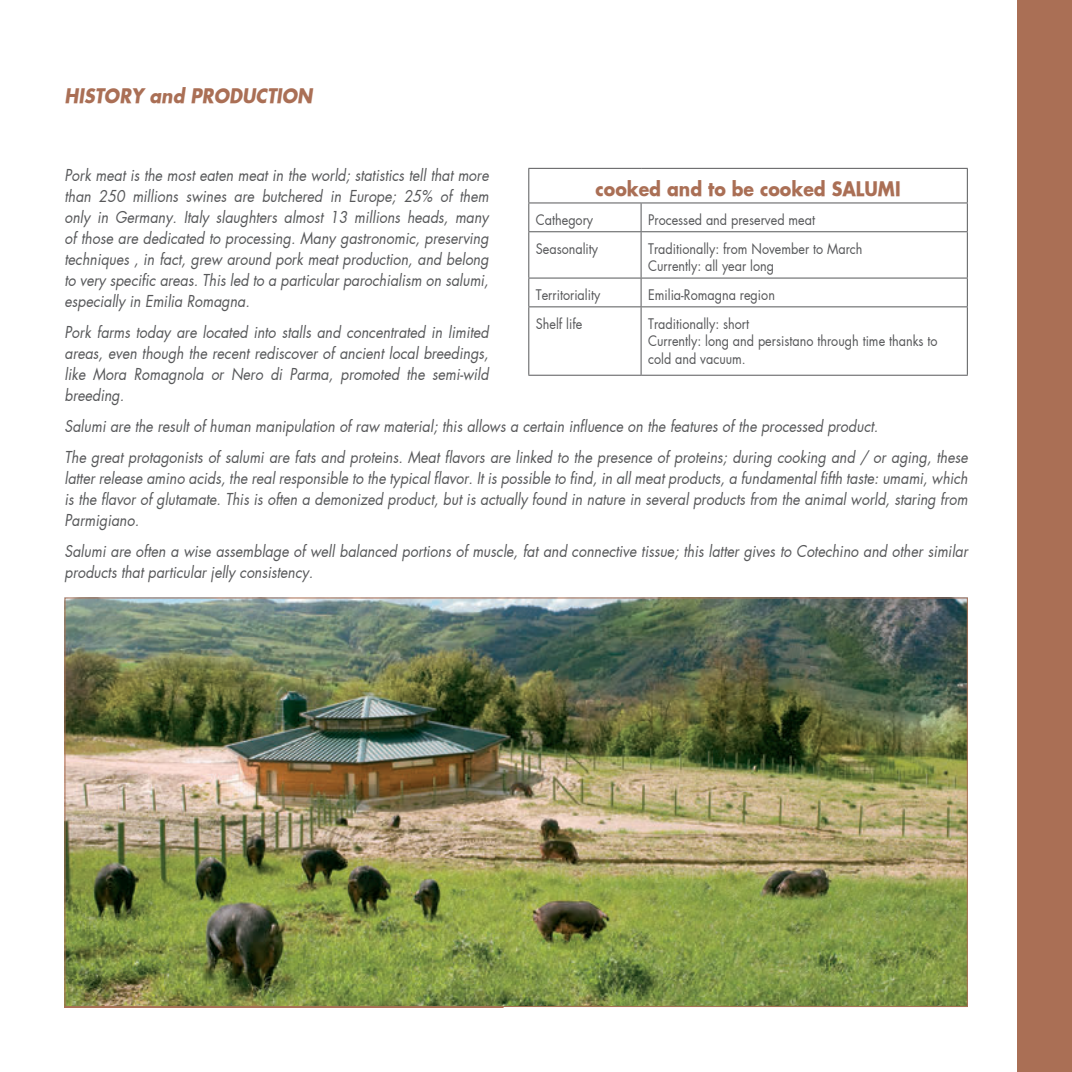
<style>
.page{position:relative;width:1072px;height:1072px;background:#fff}
.page>*{position:absolute;margin:0;border:0;box-sizing:border-box;transform-origin:0 0}
.t1{font:700 19.25px "Futura";color:#aa6f55;scale:.9 1}
.t2{font:italic 700 19.25px "Futura";color:#aa6f55;scale:.9 1}
.t3{font:italic 15.75px/21px "Futura";color:#57585a;text-align:justify;scale:.9 1}
.t4{font:14px/17.5px "Futura";color:#57585a;scale:.9 1}
</style>
<div class="page">
<div style="left:1017px;top:0;width:54px;height:1071px;background:#aa6f55"></div>
<svg style="left:528px;top:203px;width:1px;height:28px"></svg>
<svg style="left:640px;top:203px;width:1px;height:28px"></svg>
<svg style="left:966px;top:203px;width:1px;height:28px"></svg>
<hr style="left:528px;top:231px;width:113px;height:1px;background:#57585a">
<hr style="left:528px;top:232px;width:1px;height:45px;background:#57585a">
<hr style="left:641px;top:231px;width:326px;height:1px;background:#57585a">
<hr style="left:640px;top:232px;width:1px;height:45px;background:#57585a">
<hr style="left:966px;top:232px;width:1px;height:45px;background:#57585a">
<hr style="left:528px;top:277px;width:113px;height:1px;background:#57585a">
<svg style="left:528px;top:278px;width:1px;height:28px"></svg>
<hr style="left:641px;top:277px;width:326px;height:1px;background:#57585a">
<svg style="left:640px;top:278px;width:1px;height:28px"></svg>
<svg style="left:966px;top:278px;width:1px;height:28px"></svg>
<hr style="left:528px;top:306px;width:113px;height:1px;background:#57585a">
<hr style="left:528px;top:307px;width:1px;height:68px;background:#57585a">
<hr style="left:641px;top:306px;width:326px;height:1px;background:#57585a">
<hr style="left:640px;top:307px;width:1px;height:68px;background:#57585a">
<hr style="left:966px;top:307px;width:1px;height:68px;background:#57585a">
<hr style="left:528px;top:375px;width:113px;height:1px;background:#57585a">
<hr style="left:641px;top:375px;width:326px;height:1px;background:#57585a">
<hr style="left:528px;top:168px;width:113px;height:1px;background:#57585a">
<hr style="left:528px;top:169px;width:1px;height:33px;background:#57585a">
<hr style="left:641px;top:168px;width:326px;height:1px;background:#57585a">
<hr style="left:966px;top:169px;width:1px;height:33px;background:#57585a">
<hr style="left:528px;top:202px;width:113px;height:1px;background:#57585a">
<hr style="left:641px;top:202px;width:326px;height:1px;background:#57585a">
<img style="left:66px;top:599px;width:899px;height:406px">
<p class="t2" style="left:64px;top:82px;width:277px">HISTORY and PRODUCTION</p>
<p class="t3" style="left:64px;top:165px;width:473px">Pork meat is the most eaten meat in the world; statistics tell that more than 250 millions swines are butchered in Europe; 25% of them only in Germany. Italy slaughters almost 13 millions heads, many of those are dedicated to processing. Many gastronomic, preserving techniques , in fact, grew around pork meat production, and belong to very specific areas. This led to a particular parochialism on salumi, especially in Emilia Romagna.</p>
<p class="t3" style="left:64px;top:322px;width:473px">Pork farms today are located into stalls and concentrated in limited areas, even though the recent rediscover of ancient local breedings, like Mora Romagnola or Nero di Parma, promoted the semi-wild breeding.</p>
<p class="t3" style="left:64px;top:411px;width:1005px;line-height:31px">Salumi are the result of human manipulation of raw material; this allows a certain influence on the features of the processed product.<br>The great protagonists of salumi are fats and proteins. Meat flavors are linked to the presence of proteins; during cooking and / or aging, these</p>
<p class="t3" style="left:64px;top:467px;width:1005px">latter release amino acids, the real responsible to the typical flavor. It is possible to find, in all meat products, a fundamental fifth taste: umami, which is the flavor of glutamate. This is often a demonized product, but is actually found in nature in several products from the animal world, staring from Parmigiano.</p>
<p class="t3" style="left:64px;top:540px;width:1005px">Salumi are often a wise assemblage of well balanced portions of muscle, fat and connective tissue; this latter gives to Cotechino and other similar products that particular jelly consistency.</p>
<p class="t1" style="left:595px;top:175px;width:340px">cooked and to be cooked SALUMI</p>
<p class="t4" style="left:536px;top:211px;width:65px">Cathegory</p>
<p class="t4" style="left:648px;top:211px;width:187px">Processed and preserved meat</p>
<p class="t4" style="left:536px;top:239px;width:71px">Seasonality</p>
<p class="t4" style="left:648px;top:239px;width:240px">Traditionally: from November to March<br>Currently: all year long</p>
<p class="t4" style="left:536px;top:286px;width:73px">Territoriality</p>
<p class="t4" style="left:648px;top:286px;width:142px">Emilia-Romagna region</p>
<p class="t4" style="left:536px;top:314px;width:53px">Shelf life</p>
<p class="t4" style="left:648px;top:314px;width:323px">Traditionally: short<br>Currently: long and persistano through time thanks to cold and vacuum.</p>
</div>
